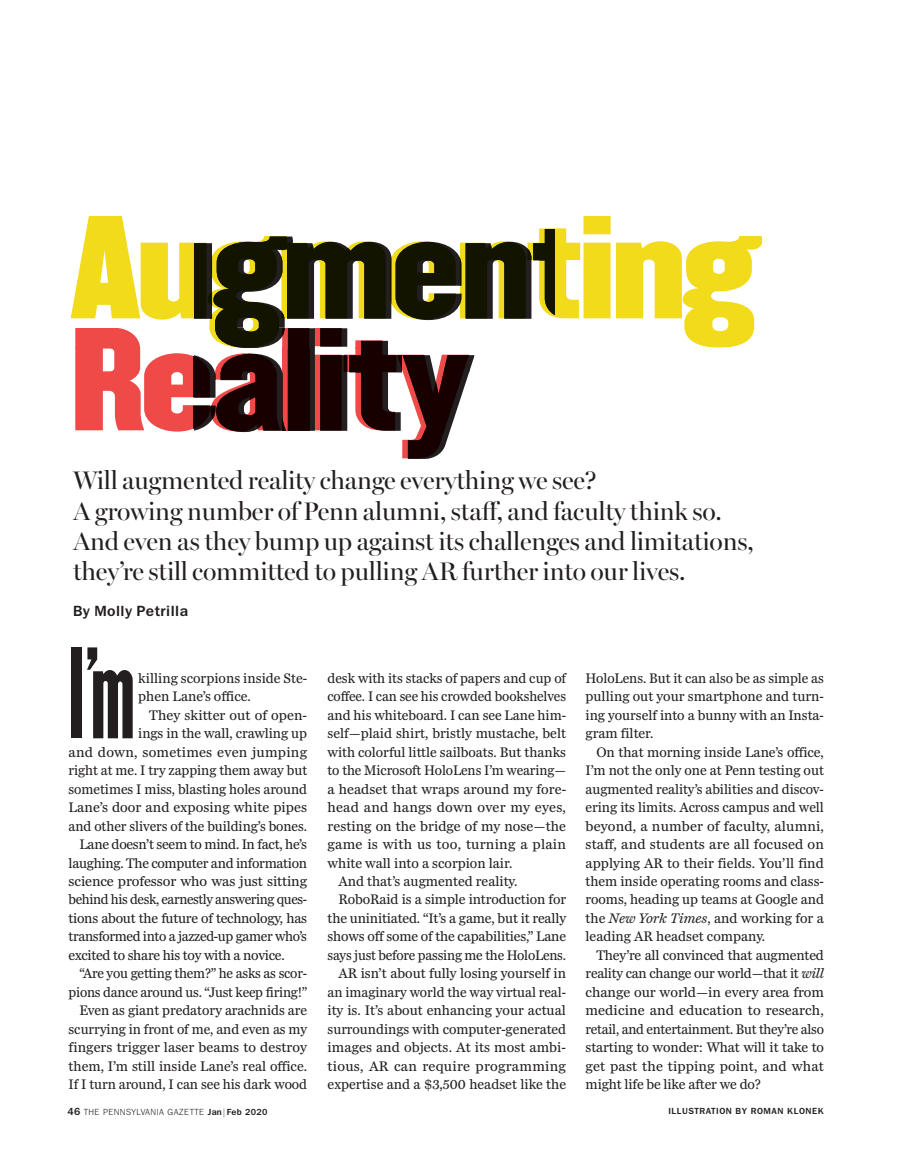
<style>
.page{position:relative;width:905px;height:1175px;background:#fff}
.page>*{position:absolute;margin:0;border:0;box-sizing:border-box;transform-origin:0 0}
.t1{font:128.1px/111.9px "Champion Middleweight";letter-spacing:-.03em;color:#f1db1a}
.t2{font:113.55px "Champion Bantamweight";color:#231f20}
.t3{font:25.5px/30px "Miller Banner";letter-spacing:-.01em;color:#231f20}
.t4{font:700 15px "Tee Franklin";letter-spacing:.03em;color:#231f20}
.t5{font:14.25px/18.5px "Miller Daily";letter-spacing:-.005em;color:#231f20;text-align:justify}
.t6{font:14.25px "Miller Daily";letter-spacing:.015em;color:#231f20}
.t7{font:14.25px "Miller Daily";letter-spacing:-.03em;color:#231f20}
.t8{font:14.25px "Miller Daily";letter-spacing:-.025em;color:#231f20}
.t9{font:9px "Tee Franklin";letter-spacing:.045em;color:#231f20}
.t10{font:700 9px "Tee Franklin";letter-spacing:.065em;color:#231f20}
.s1{color:#ef4a47}
.s2{color:#180000}
.s3{font-weight:700;font-size:10.5px}
.s4{font-weight:700}
.s5{font-style:italic}
</style>
<div class="page">
<div style="left:75px;top:328px;width:65px;height:20px;background:#ef4a47"></div>
<svg style="left:194px;top:348px;width:275px;height:110px;fill:#231f20"></svg>
<svg style="left:241px;top:348px;width:18px;height:1px"></svg>
<hr style="left:288px;top:348px;width:100px;height:1px;background:#231f20">
<svg style="left:285px;top:337px;width:3px;height:11px"></svg>
<svg style="left:218px;top:337px;width:67px;height:11px"></svg>
<svg style="left:194px;top:229px;width:361px;height:108px"></svg>
<svg style="left:382px;top:328px;width:6px;height:20px"></svg>
<svg style="left:288px;top:328px;width:94px;height:20px"></svg>
<h1 class="t1" style="left:71px;top:218px;width:686px">Au menting<br><span class="s1">Re</span><span class="s2">ality</span></h1>
<h1 class="t1" style="left:207px;top:218px;width:75px">g</h1>
<h3 class="t3" style="left:73px;top:468px;width:682px">Will augmented reality change everything we see?<br>A growing number of Penn alumni, staff, and faculty think so.<br>And even as they bump up against its challenges and limitations, they’re still committed to pulling AR further into our lives.</h3>
<p class="t4" style="left:73px;top:606px;width:116px">By Molly Petrilla</p>
<h2 class="t2" style="left:69px;top:647px;width:68px">I’m</h2>
<p class="t5" style="left:138px;top:670px;width:170px">killing scorpions inside Ste&shy;phen Lane’s office.</p>
<p class="t5" style="left:149px;top:707px;width:159px">They skitter out of open-</p>
<p class="t5" style="left:138px;top:725px;width:170px">ings in the wall, crawling up</p>
<p class="t6" style="left:69px;top:747px;width:240px">and down, sometimes even jumping</p>
<p class="t5" style="left:69px;top:762px;width:240px">right at me. I try zapping them away but</p>
<p class="t5" style="left:69px;top:780px;width:240px">sometimes I miss, blasting holes around</p>
<p class="t5" style="left:69px;top:799px;width:240px">Lane’s door and exposing white pipes</p>
<p class="t5" style="left:69px;top:817px;width:240px">and other slivers of the building’s bones.</p>
<p class="t5" style="left:79px;top:836px;width:229px">Lane doesn’t seem to mind. In fact, he’s</p>
<p class="t5" style="left:69px;top:854px;width:240px">laughing. The computer and information</p>
<p class="t5" style="left:69px;top:873px;width:240px">science professor who was just sitting</p>
<p class="t7" style="left:69px;top:894px;width:240px">behind his desk, earnestly answering ques-</p>
<p class="t5" style="left:69px;top:910px;width:240px">tions about the future of technology, has</p>
<p class="t8" style="left:69px;top:931px;width:240px">transformed into a jazzed-up gamer who’s</p>
<p class="t5" style="left:69px;top:946px;width:217px">excited to share his toy with a novice.</p>
<p class="t5" style="left:79px;top:965px;width:229px">“Are you getting them?” he asks as scor-</p>
<p class="t5" style="left:69px;top:983px;width:240px">pions dance around us. “Just keep firing!”</p>
<p class="t5" style="left:79px;top:1002px;width:229px">Even as giant predatory arachnids are</p>
<p class="t5" style="left:69px;top:1020px;width:240px">scurrying in front of me, and even as my</p>
<p class="t5" style="left:69px;top:1039px;width:240px">fingers trigger laser beams to destroy</p>
<p class="t5" style="left:69px;top:1057px;width:240px">them, I’m still inside Lane’s real office.</p>
<p class="t5" style="left:69px;top:1076px;width:240px">If I turn around, I can see his dark wood</p>
<p class="t9" style="left:68px;top:1108px;width:202px"><span class="s3">46</span> THE PENNSYLVANIA GAZETTE <span class="s4">Jan</span>| <span class="s4">Feb 2020</span></p>
<p class="t5" style="left:327px;top:670px;width:240px">desk with its stacks of papers and cup of</p>
<p class="t5" style="left:327px;top:688px;width:240px">coffee. I can see his crowded bookshelves</p>
<p class="t5" style="left:327px;top:707px;width:240px">and his whiteboard. I can see Lane him-</p>
<p class="t5" style="left:327px;top:725px;width:240px">self—plaid shirt, bristly mustache, belt</p>
<p class="t5" style="left:327px;top:744px;width:240px">with colorful little sailboats. But thanks</p>
<p class="t5" style="left:327px;top:762px;width:240px">to the Microsoft HoloLens I’m wearing—</p>
<p class="t5" style="left:327px;top:780px;width:240px">a headset that wraps around my fore-</p>
<p class="t6" style="left:327px;top:802px;width:240px">head and hangs down over my eyes,</p>
<p class="t5" style="left:327px;top:817px;width:240px">resting on the bridge of my nose—the</p>
<p class="t6" style="left:327px;top:839px;width:240px">game is with us too, turning a plain</p>
<p class="t5" style="left:327px;top:854px;width:186px">white wall into a scorpion lair.</p>
<p class="t5" style="left:338px;top:873px;width:181px">And that’s augmented reality.</p>
<p class="t5" style="left:338px;top:891px;width:229px">RoboRaid is a simple introduction for</p>
<p class="t5" style="left:327px;top:910px;width:240px">the uninitiated. “It’s a game, but it really</p>
<p class="t5" style="left:327px;top:928px;width:240px">shows off some of the capabilities,” Lane</p>
<p class="t5" style="left:327px;top:946px;width:240px">says just before passing me the HoloLens.</p>
<p class="t5" style="left:338px;top:965px;width:229px">AR isn’t about fully losing yourself in</p>
<p class="t5" style="left:327px;top:983px;width:240px">an imaginary world the way virtual real-</p>
<p class="t5" style="left:327px;top:1002px;width:240px">ity is. It’s about enhancing your actual</p>
<p class="t5" style="left:327px;top:1020px;width:240px">surroundings with computer-generated</p>
<p class="t5" style="left:327px;top:1039px;width:240px">images and objects. At its most ambi-</p>
<p class="t6" style="left:327px;top:1060px;width:240px">tious, AR can require programming</p>
<p class="t5" style="left:327px;top:1076px;width:240px">expertise and a $3,500 headset like the</p>
<p class="t5" style="left:585px;top:670px;width:240px">HoloLens. But it can also be as simple as pulling out your smartphone and turn&shy;ing yourself into a bunny with an Insta&shy;gram filter.</p>
<p class="t5" style="left:585px;top:744px;width:240px;text-indent:11px">On that morning inside Lane’s office, I’m not the only one at Penn testing out augmented reality’s abilities and discov&shy;ering its limits. Across campus and well beyond, a number of faculty, alumni, staff, and students are all focused on applying AR to their fields. You’ll find them inside operating rooms and class&shy;rooms, heading up teams at Google and the <span class="s5">New York Times</span>, and working for a leading AR headset company.</p>
<p class="t5" style="left:585px;top:946px;width:240px;text-indent:11px">They’re all convinced that augmented reality can change our world—that it <span class="s5">will </span>change our world—in every area from medicine and education to research, retail, and entertainment. But they’re also starting to wonder: What will it take to get past the tipping point, and what might life be like after we do?</p>
<p class="t10" style="left:668px;top:1108px;width:157px">ILLUSTRATION BY ROMAN KLONEK</p>
</div>
